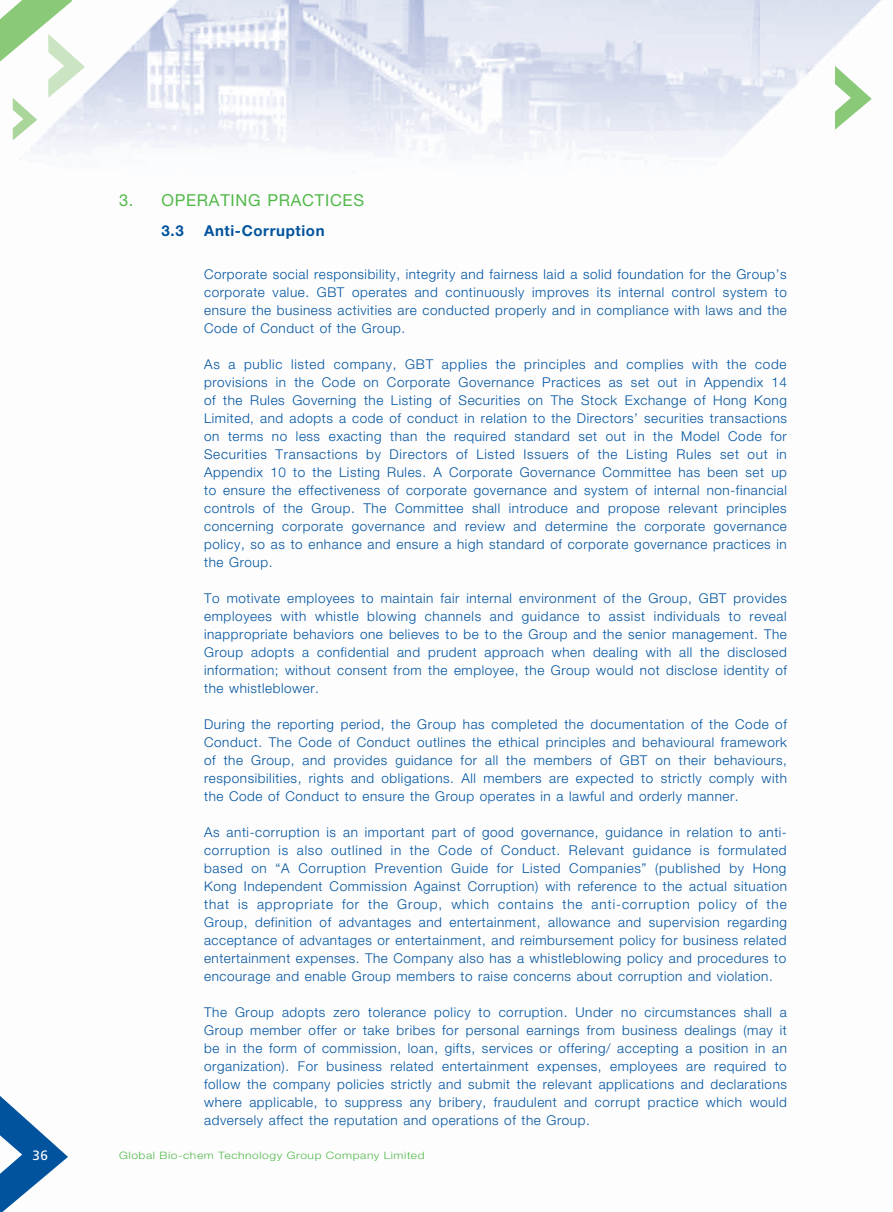
<style>
.page{position:relative;width:893px;height:1212px;background:#fff}
.page>*{position:absolute;margin:0;border:0;box-sizing:border-box;transform-origin:0 0}
.t1{font:16.5px "Helvetica Neue";letter-spacing:.04em;color:#51b948}
.t2{font:700 15px "Helvetica Neue";letter-spacing:.04em;color:#01539e}
.t3{font:300 13.5px/18px "Helvetica Neue";letter-spacing:.04em;color:#01539e;text-align:justify}
.t4{font:13.5px "Frutiger";color:#fff}
.t5{font:300 10.2px "Helvetica Neue";letter-spacing:.05em;color:#51b948;scale:1.18 1}
</style>
<div class="page">
<img style="left:20px;top:0;width:861px;height:165px">
<svg style="left:0;top:1096px;width:68px;height:116px"></svg>
<svg style="left:835px;top:66px;width:37px;height:64px"></svg>
<svg style="left:0;top:0;width:85px;height:140px"></svg>
<p class="t1" style="left:119px;top:190px;width:247px">3. OPERATING PRACTICES</p>
<p class="t2" style="left:162px;top:222px;width:24px">3.3</p>
<p class="t2" style="left:204px;top:222px;width:122px">Anti-Corruption</p>
<p class="t3" style="left:204px;top:265px;width:584px">Corporate social responsibility, integrity and fairness laid a solid foundation for the Group’s corporate value. GBT operates and continuously improves its internal control system to ensure the business activities are conducted properly and in compliance with laws and the Code of Conduct of the Group.</p>
<p class="t3" style="left:204px;top:355px;width:584px">As a public listed company, GBT applies the principles and complies with the code provisions in the Code on Corporate Governance Practices as set out in Appendix 14 of the Rules Governing the Listing of Securities on The Stock Exchange of Hong Kong Limited, and adopts a code of conduct in relation to the Directors’ securities transactions on terms no less exacting than the required standard set out in the Model Code for Securities Transactions by Directors of Listed Issuers of the Listing Rules set out in Appendix 10 to the Listing Rules. A Corporate Governance Committee has been set up to ensure the effectiveness of corporate governance and system of internal non-financial controls of the Group. The Committee shall introduce and propose relevant principles concerning corporate governance and review and determine the corporate governance policy, so as to enhance and ensure a high standard of corporate governance practices in the Group.</p>
<p class="t3" style="left:204px;top:588px;width:584px">To motivate employees to maintain fair internal environment of the Group, GBT provides employees with whistle blowing channels and guidance to assist individuals to reveal inappropriate behaviors one believes to be to the Group and the senior management. The Group adopts a confidential and prudent approach when dealing with all the disclosed information; without consent from the employee, the Group would not disclose identity of the whistleblower.</p>
<p class="t3" style="left:204px;top:714px;width:584px">During the reporting period, the Group has completed the documentation of the Code of Conduct. The Code of Conduct outlines the ethical principles and behavioural framework of the Group, and provides guidance for all the members of GBT on their behaviours, responsibilities, rights and obligations. All members are expected to strictly comply with the Code of Conduct to ensure the Group operates in a lawful and orderly manner.</p>
<p class="t3" style="left:204px;top:822px;width:584px">As anti-corruption is an important part of good governance, guidance in relation to anti&shy;corruption is also outlined in the Code of Conduct. Relevant guidance is formulated based on “A Corruption Prevention Guide for Listed Companies” (published by Hong Kong Independent Commission Against Corruption) with reference to the actual situation that is appropriate for the Group, which contains the anti-corruption policy of the Group, definition of advantages and entertainment, allowance and supervision regarding acceptance of advantages or entertainment, and reimbursement policy for business related entertainment expenses. The Company also has a whistleblowing policy and procedures to encourage and enable Group members to raise concerns about corruption and violation.</p>
<p class="t3" style="left:204px;top:1002px;width:584px">The Group adopts zero tolerance policy to corruption. Under no circumstances shall a Group member offer or take bribes for personal earnings from business dealings (may it be in the form of commission, loan, gifts, services or offering/ accepting a position in an organization). For business related entertainment expenses, employees are required to follow the company policies strictly and submit the relevant applications and declarations where applicable, to suppress any bribery, fraudulent and corrupt practice which would adversely affect the reputation and operations of the Group.</p>
<p class="t4" style="left:33px;top:1147px;width:17px">36</p>
<p class="t5" style="left:119px;top:1149px;width:260px">Global Bio-chem Technology Group Company Limited</p>
</div>
